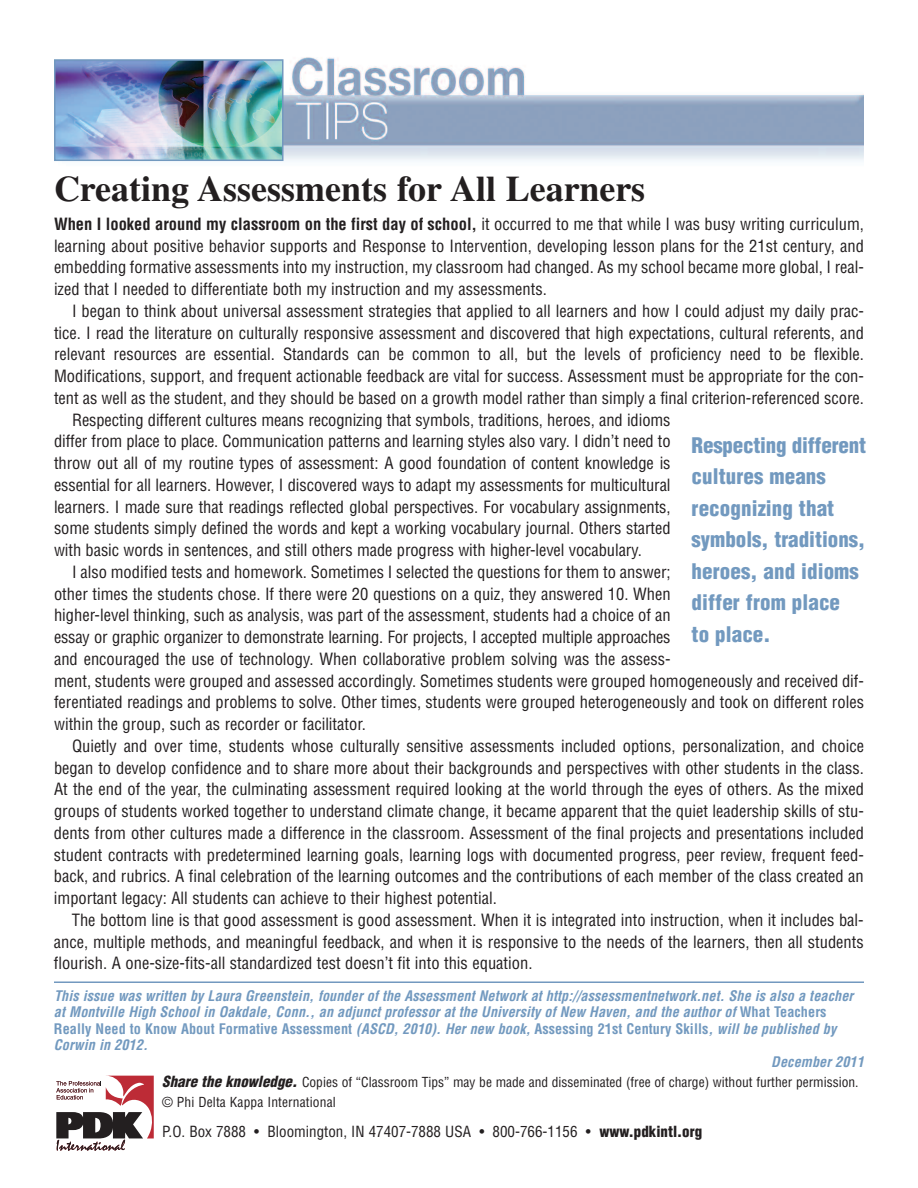
<style>
.page{position:relative;width:918px;height:1188px;background:#fff}
.page>*{position:absolute;margin:0;border:0;box-sizing:border-box;transform-origin:0 0}
.t1{font:700 36px "Times";color:#231f20}
.t2{font:900 condensed 21px/31.5px "Helvetica";letter-spacing:.005em;color:#7299bf}
.t3{font:condensed 16.5px/21.8px "Helvetica";color:#231f20;text-align:justify}
.t4{font:condensed 15px "Helvetica";color:#231f20}
.t5{font:italic 700 condensed 14.25px "Helvetica";letter-spacing:.005em;color:#7299bf}
.t6{font:700 condensed 14.25px "Helvetica";letter-spacing:.005em;color:#7299bf}
.t7{font:condensed 13.5px/19.5px "Helvetica";color:#231f20}
.s1{font-weight:700}
.s2{font-style:normal}
.s3{font-style:italic}
.s4{font-weight:900;font-style:italic;font-size:15px}
.s5{font-weight:900}
</style>
<div class="page">
<svg style="left:56px;top:1076px;width:98px;height:75px"></svg>
<hr style="left:54px;top:981px;width:810px;height:2px;background:#7299bf">
<img style="left:58px;top:57px;width:806px;height:105px">
<img style="left:57px;top:62px;width:224px;height:96px">
<div style="left:54px;top:59px;width:230px;height:102px;border:2px solid #7299bf"></div>
<h1 class="t1" style="left:54px;top:167px;width:593px">Creating Assessments for All Learners</h1>
<p class="t3" style="left:54px;top:213px;width:812px"><span class="s1">When I looked around my classroom on the first day of school,</span> it occurred to me that while I was busy writing curriculum, learning about positive behavior supports and Response to Intervention, developing lesson plans for the 21st century, and embedding formative assessments into my instruction, my classroom had changed. As my school became more global, I real&shy;ized that I needed to differentiate both my instruction and my assessments.</p>
<p class="t3" style="left:72px;top:300px;width:794px">I began to think about universal assessment strategies that applied to all learners and how I could adjust my daily prac-</p>
<p class="t3" style="left:54px;top:321px;width:811px">tice. I read the literature on culturally responsive assessment and discovered that high expectations, cultural referents, and</p>
<p class="t3" style="left:54px;top:343px;width:811px">relevant resources are essential. Standards can be common to all, but the levels of proficiency need to be flexible.</p>
<p class="t3" style="left:54px;top:365px;width:812px">Modifications, support, and frequent actionable feedback are vital for success. Assessment must be appropriate for the con-</p>
<p class="t3" style="left:54px;top:387px;width:812px">tent as well as the student, and they should be based on a growth model rather than simply a final criterion-referenced score.</p>
<p class="t3" style="left:72px;top:408px;width:600px">Respecting different cultures means recognizing that symbols, traditions, heroes, and idioms</p>
<p class="t3" style="left:54px;top:430px;width:618px">differ from place to place. Communication patterns and learning styles also vary. I didn’t need to</p>
<p class="t3" style="left:54px;top:452px;width:618px">throw out all of my routine types of assessment: A good foundation of content knowledge is</p>
<p class="t3" style="left:54px;top:474px;width:618px">essential for all learners. However, I discovered ways to adapt my assessments for multicultural</p>
<p class="t3" style="left:54px;top:495px;width:618px">learners. I made sure that readings reflected global perspectives. For vocabulary assignments,</p>
<p class="t3" style="left:54px;top:517px;width:618px">some students simply defined the words and kept a working vocabulary journal. Others started</p>
<p class="t3" style="left:54px;top:539px;width:590px">with basic words in sentences, and still others made progress with higher-level vocabulary.</p>
<p class="t3" style="left:72px;top:561px;width:600px">I also modified tests and homework. Sometimes I selected the questions for them to answer;</p>
<p class="t3" style="left:54px;top:582px;width:618px">other times the students chose. If there were 20 questions on a quiz, they answered 10. When</p>
<p class="t3" style="left:54px;top:604px;width:618px">higher-level thinking, such as analysis, was part of the assessment, students had a choice of an</p>
<p class="t3" style="left:54px;top:626px;width:618px">essay or graphic organizer to demonstrate learning. For projects, I accepted multiple approaches</p>
<p class="t3" style="left:54px;top:648px;width:618px">and encouraged the use of technology. When collaborative problem solving was the assess-</p>
<p class="t3" style="left:54px;top:669px;width:812px">ment, students were grouped and assessed accordingly. Sometimes students were grouped homogeneously and received dif-</p>
<p class="t3" style="left:54px;top:691px;width:812px">ferentiated readings and problems to solve. Other times, students were grouped heterogeneously and took on different roles</p>
<p class="t3" style="left:54px;top:713px;width:313px">within the group, such as recorder or facilitator.</p>
<p class="t3" style="left:72px;top:735px;width:794px">Quietly and over time, students whose culturally sensitive assessments included options, personalization, and choice</p>
<p class="t3" style="left:54px;top:756px;width:811px">began to develop confidence and to share more about their backgrounds and perspectives with other students in the class.</p>
<p class="t3" style="left:54px;top:778px;width:811px">At the end of the year, the culminating assessment required looking at the world through the eyes of others. As the mixed</p>
<p class="t3" style="left:54px;top:800px;width:811px">groups of students worked together to understand climate change, it became apparent that the quiet leadership skills of stu-</p>
<p class="t3" style="left:54px;top:822px;width:811px">dents from other cultures made a difference in the classroom. Assessment of the final projects and presentations included</p>
<p class="t3" style="left:54px;top:843px;width:811px">student contracts with predetermined learning goals, learning logs with documented progress, peer review, frequent feed-</p>
<p class="t3" style="left:54px;top:865px;width:811px">back, and rubrics. A final celebration of the learning outcomes and the contributions of each member of the class created an</p>
<p class="t3" style="left:54px;top:887px;width:444px">important legacy: All students can achieve to their highest potential.</p>
<p class="t3" style="left:72px;top:909px;width:793px">The bottom line is that good assessment is good assessment. When it is integrated into instruction, when it includes bal-</p>
<p class="t3" style="left:54px;top:930px;width:811px">ance, multiple methods, and meaningful feedback, and when it is responsive to the needs of the learners, then all students</p>
<p class="t3" style="left:54px;top:952px;width:480px">flourish. A one-size-fits-all standardized test doesn’t fit into this equation.</p>
<p class="t5" style="left:54px;top:987px;width:801px">This issue was written by Laura Greenstein, founder of the Assessment Network at http://assessmentnetwork.net. She is also a teacher</p>
<p class="t5" style="left:54px;top:1004px;width:774px">at Montville High School in Oakdale, Conn., an adjunct professor at the University of New Haven, and the author of <span class="s2">What Teachers</span></p>
<p class="t6" style="left:54px;top:1020px;width:784px">Really Need to Know About Formative Assessment <span class="s3">(ASCD, 2010). Her new book,</span> Assessing 21st Century Skills<span class="s3">, will be published by</span></p>
<p class="t5" style="left:54px;top:1037px;width:95px">Corwin in 2012.</p>
<p class="t5" style="left:771px;top:1053px;width:94px">December 2011</p>
<p class="t7" style="left:162px;top:1072px;width:698px"><span class="s4">Share the knowledge.</span> Copies of “Classroom Tips” may be made and disseminated (free of charge) without further permission. © Phi Delta Kappa International</p>
<p class="t4" style="left:162px;top:1122px;width:542px">P.O. Box 7888 • Bloomington, IN 47407-7888 USA • 800-766-1156 • <span class="s5">www.pdkintl.org</span></p>
<p class="t2" style="left:692px;top:429px;width:176px">Respecting different cultures means recognizing that symbols, traditions, heroes, and idioms differ from place<br>to place.</p>
</div>
